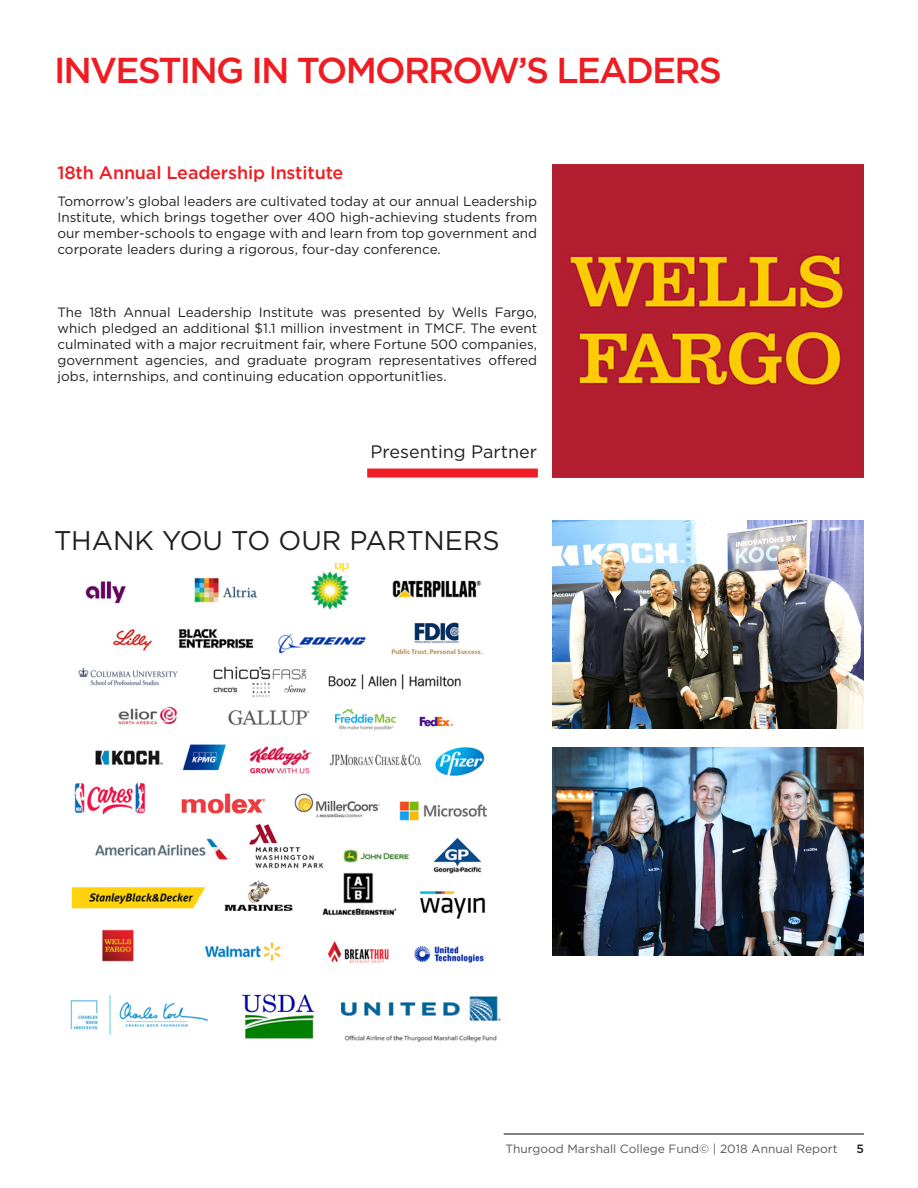
<style>
.page{position:relative;width:918px;height:1188px;background:#fff}
.page>*{position:absolute;margin:0;border:0;box-sizing:border-box;transform-origin:0 0}
.t1{font:500 36px "Gotham";letter-spacing:-.05em;color:#ee1d23}
.t2{font:27px "Gotham";color:#231f20}
.t3{font:500 18px "Gotham";letter-spacing:-.01em;color:#ee1d23}
.t4{font:18px "Gotham";color:#231f20}
.Body_1{font:13.5px/16.2px "Gotham";color:#231f20;text-align:justify}
.t5{font:12px "Gotham";color:#57585a}
.t6{font:500 12px "Gotham";color:#231f20}
</style>
<div class="page">
<hr style="left:504px;top:1133px;width:360px;height:2px;background:#57585a">
<img style="left:552px;top:164px;width:312px;height:314px">
<img style="left:70px;top:564px;width:431px;height:478px">
<img style="left:552px;top:521px;width:312px;height:207px">
<img style="left:552px;top:747px;width:312px;height:208px">
<div style="left:367px;top:469px;width:171px;height:9px;background:#ee1d23"></div>
<h1 class="t1" style="left:54px;top:47px;width:669px">INVESTING IN TOMORROW’S LEADERS</h1>
<h3 class="t3" style="left:57px;top:160px;width:288px">18th Annual Leadership Institute</h3>
<p class="Body_1" style="left:57px;top:192px;width:481px">Tomorrow’s global leaders are cultivated today at our annual Leadership Institute, which brings together over 400 high-achieving students from our member-schools to engage with and learn from top government and corporate leaders during a rigorous, four-day conference.</p>
<p class="Body_1" style="left:57px;top:303px;width:481px">The 18th Annual Leadership Institute was presented by Wells Fargo, which pledged an additional $1.1 million investment in TMCF. The event culminated with a major recruitment fair, where Fortune 500 companies, government agencies, and graduate program representatives offered jobs, internships, and continuing education opportunit1ies.</p>
<p class="t4" style="left:371px;top:440px;width:168px">Presenting Partner</p>
<p class="t2" style="left:54px;top:523px;width:447px">THANK YOU TO OUR PARTNERS</p>
<p class="t5" style="left:506px;top:1141px;width:334px">Thurgood Marshall College Fund© | 2018 Annual Report</p>
<p class="t6" style="left:857px;top:1141px;width:9px">5</p>
</div>
